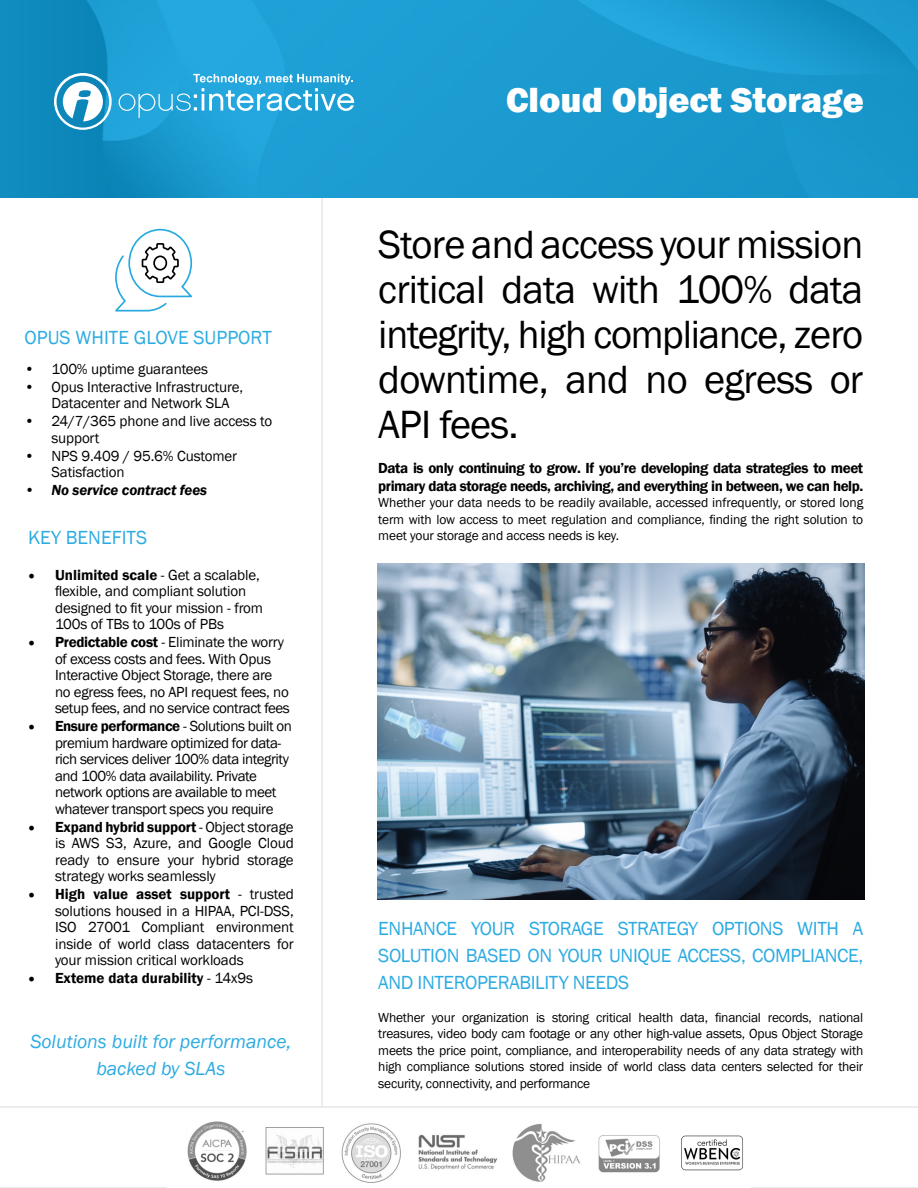
<style>
.page{position:relative;width:918px;height:1188px;background:#fff}
.page>*{position:absolute;margin:0;border:0;box-sizing:border-box;transform-origin:0 0}
.t1{font:40.5px/45px "Franklin Gothic";letter-spacing:-.02em;color:#000;text-align:justify}
.t2{font:800 36px "Franklin Gothic";color:#fff}
.t3{font:19.5px/27px "Franklin Gothic";letter-spacing:-.02em;color:#2cabe2;text-align:justify}
.t4{font:italic 19.5px/27px "Franklin Gothic";color:#2cabe2;text-align:center}
.t5{font:19.5px "Franklin Gothic";color:#2cabe2}
.t6{font:15px/16.5px "Franklin Gothic";letter-spacing:-.02em;color:#000}
.t7{font:600 15px/18px "Franklin Gothic";letter-spacing:-.03em;color:#000}
.t8{font:600 15px "Franklin Gothic";color:#000}
.t9{font:italic 600 15px "Franklin Gothic";letter-spacing:-.01em;color:#000}
.t10{font:13.5px/16.5px "Franklin Gothic";letter-spacing:-.02em;color:#000;text-align:justify}
.s1{font-family:"Minion Pro";font-size:18px}
.s2{font-weight:600}
.s3{font-family:"Minion Pro";font-weight:400;font-size:18px}
.s4{font-weight:400}
</style>
<div class="page">
<hr style="left:321px;top:198px;width:2px;height:908px;background:#ececed">
<svg style="left:0;top:1106px;width:918px;height:82px"></svg>
<img style="left:168px;top:1112px;width:583px;height:76px">
<img style="left:0;top:0;width:918px;height:198px">
<svg style="left:54px;top:73px;width:58px;height:57px"></svg>
<svg style="left:119px;top:74px;width:235px;height:44px"></svg>
<img style="left:377px;top:563px;width:487px;height:336px">
<svg style="left:115px;top:228px;width:78px;height:84px"></svg>
<h3 class="t5" style="left:25px;top:325px;width:249px">OPUS WHITE GLOVE SUPPORT</h3>
<p class="t6" style="left:25px;top:361px;width:185px">• 100% uptime guarantees</p>
<p class="t6" style="left:52px;top:379px;width:193px;text-indent:-27px">• Opus Interactive Infrastructure,<br>Datacenter and Network SLA</p>
<p class="t6" style="left:52px;top:413px;width:222px;text-indent:-27px">• 24/7/365 phone and live access to support</p>
<p class="t6" style="left:51px;top:448px;width:187px;text-indent:-27px">• NPS 9.409 / 95.6% Customer<br>Satisfaction</p>
<p class="t9" style="left:24px;top:480px;width:184px">• No service contract fees</p>
<h3 class="t5" style="left:28px;top:525px;width:121px">KEY BENEFITS</h3>
<p class="t6" style="left:55px;top:567px;width:210px;text-indent:-27px"><span class="s1">•</span> <span class="s2">Unlimited scale</span> - Get a scalable, flexible, and compliant solution designed to fit your mission - from<br>100s of TBs to 100s of PBs</p>
<p class="t6" style="left:55px;top:634px;width:236px;text-indent:-27px"><span class="s1">•</span> <span class="s2">Predictable cost</span> - Eliminate the worry of excess costs and fees. With Opus Interactive Object Storage, there are no egress fees, no API request fees, no setup fees, and no service contract fees</p>
<p class="t6" style="left:55px;top:718px;width:238px;text-indent:-27px"><span class="s1">•</span> <span class="s2">Ensure performance</span> - Solutions built on premium hardware optimized for data&shy;rich services deliver 100% data integrity and 100% data availability. Private network options are available to meet whatever transport specs you require</p>
<p class="t6" style="left:55px;top:819px;width:240px;text-align:justify;text-indent:-27px"><span class="s1">•</span> <span class="s2">Expand hybrid support</span> - Object storage is AWS S3, Azure, and Google Cloud ready to ensure your hybrid storage strategy works seamlessly</p>
<p class="t6" style="left:55px;top:886px;width:240px;text-align:justify;text-indent:-27px"><span class="s1">•</span> <span class="s2">High value asset support</span> - trusted solutions housed in a HIPAA, PCI-DSS, ISO 27001 Compliant environment inside of world class datacenters for your mission critical workloads</p>
<p class="t8" style="left:28px;top:969px;width:226px"><span class="s3">•</span> Exteme data durability <span class="s4">- 14x9s</span></p>
<h3 class="t4" style="left:30px;top:1028px;width:263px">Solutions built for performance, backed by SLAs</h3>
<h2 class="t2" style="left:506px;top:76px;width:359px">Cloud Object Storage</h2>
<h1 class="t1" style="left:378px;top:223px;width:487px">Store and access your mission critical data with 100% data integrity, high compliance, zero downtime, and no egress or API fees.</h1>
<p class="t7" style="left:378px;top:459px;width:486px">Data is only continuing to grow. If you’re developing data strategies to meet primary data storage needs, archiving, and everything in between, we can help.</p>
<p class="t10" style="left:378px;top:495px;width:486px">Whether your data needs to be readily available, accessed infrequently, or stored long term with low access to meet regulation and compliance, finding the right solution to meet your storage and access needs is key.</p>
<h3 class="t3" style="left:378px;top:915px;width:486px">ENHANCE YOUR STORAGE STRATEGY OPTIONS WITH A SOLUTION BASED ON YOUR UNIQUE ACCESS, COMPLIANCE, AND INTEROPERABILITY NEEDS</h3>
<p class="t10" style="left:378px;top:1009px;width:487px">Whether your organization is storing critical health data, financial records, national treasures, video body cam footage or any other high-value assets, Opus Object Storage meets the price point, compliance, and interoperability needs of any data strategy with high compliance solutions stored inside of world class data centers selected for their security, connectivity, and performance</p>
</div>
